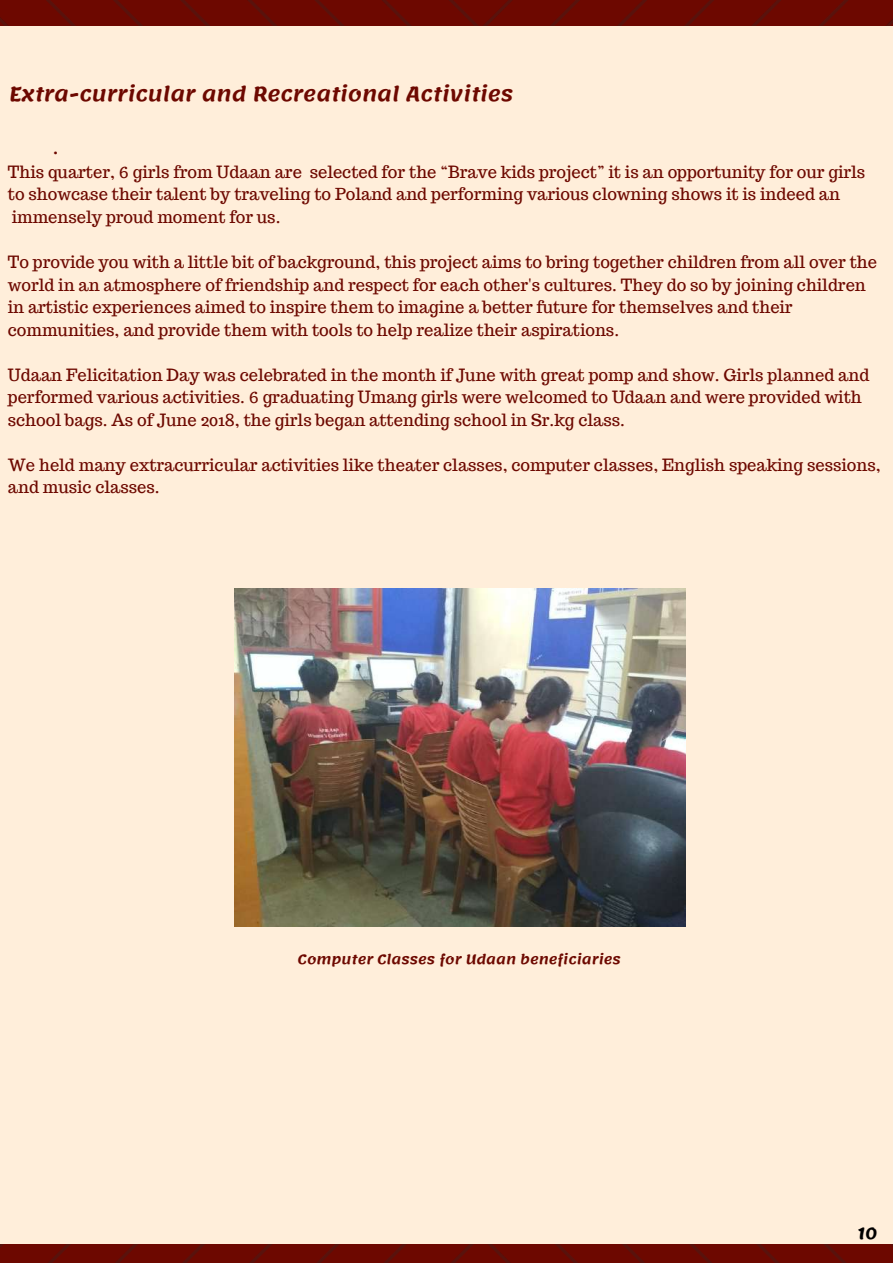
<style>
.page{position:relative;width:893px;height:1263px;background:#fff}
.page>*{position:absolute;margin:0;border:0;box-sizing:border-box;transform-origin:0 0}
.t1{font:600 19.8px "Lemonada";color:#6d0800}
.t2{font:19.8px "Trocchi";color:#6d0800}
.t3{font:16.5px/22.5px "Trocchi";color:#6d0800}
.t4{font:600 16.5px "Lemonada";color:#000}
.t5{font:600 13.2px "Lemonada";color:#6d0800}
</style>
<div class="page">
<img style="left:0;top:0;width:893px;height:1263px">
<div style="left:0;top:26px;width:893px;height:1217px;background:#ffeeda"></div>
<img style="left:234px;top:589px;width:452px;height:338px">
<p class="t1" style="left:9px;top:83px;width:506px">Extra-curricular and Recreational Activities</p>
<p class="t2" style="left:53px;top:134px;width:7px">.</p>
<p class="t3" style="left:8px;top:161px;width:859px">This quarter, 6 girls from Udaan are selected for the “Brave kids project” it is an opportunity for our girls to showcase their talent by traveling to Poland and performing various clowning shows it is indeed an immensely proud moment for us.</p>
<p class="t3" style="left:8px;top:251px;width:871px">To provide you with a little bit of background, this project aims to bring together children from all over the world in an atmosphere of friendship and respect for each other's cultures. They do so by joining children in artistic experiences aimed to inspire them to imagine a better future for themselves and their communities, and provide them with tools to help realize their aspirations.</p>
<p class="t3" style="left:8px;top:363px;width:863px">Udaan Felicitation Day was celebrated in the month if June with great pomp and show. Girls planned and performed various activities. 6 graduating Umang girls were welcomed to Udaan and were provided with school bags. As of June 2018, the girls began attending school in Sr.kg class.</p>
<p class="t3" style="left:8px;top:453px;width:874px">We held many extracurricular activities like theater classes, computer classes, English speaking sessions, and music classes.</p>
<p class="t5" style="left:298px;top:952px;width:324px">Computer Classes for Udaan beneficiaries</p>
<p class="t4" style="left:857px;top:1223px;width:22px">10</p>
</div>
